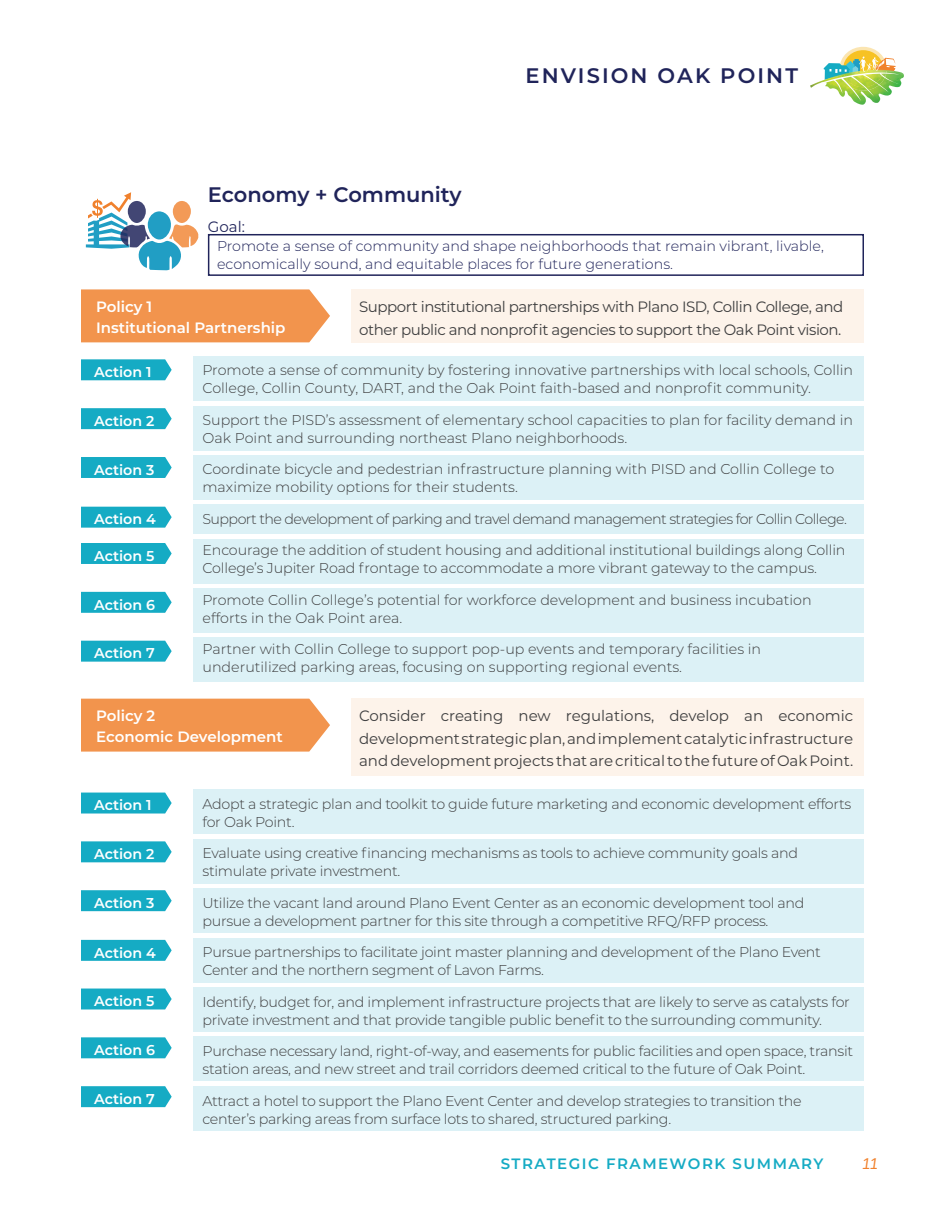
<style>
.page{position:relative;width:945px;height:1215px;background:#fff}
.page>*{position:absolute;margin:0;border:0;box-sizing:border-box;transform-origin:0 0}
.Header_2{font:600 21px "Montserrat";letter-spacing:.1em;color:#20245a}
.Map_Graph_title{font:15px/22.5px "Montserrat";letter-spacing:-.03em;color:#3e3e3f}
.Header_2-2{font:600 15px "Montserrat";color:#fff}
.t1{font:600 15px "Montserrat";letter-spacing:.1em;color:#15abc4}
.Map_Graph_title-2{font:15px "Montserrat";color:#20245a}
.t2{font:italic 15px "Sanchez";color:#f1822e}
.Caption_dark{font:300 14.25px/18px "Montserrat";letter-spacing:-.02em;color:#3e3e3f}
.Caption_dark-2{font:300 14.25px/18px "Montserrat";color:#3e3e3f}
.Caption_dark-3{font:300 14.25px/18px "Montserrat";color:#20245a}
.Caption_white{font:600 14.25px "Montserrat";letter-spacing:-.005em;color:#fff}
.Caption_dark-4{font:300 14.25px "Montserrat";letter-spacing:-.04em;color:#3e3e3f}
</style>
<div class="page">
<div style="left:839px;top:47px;width:48px;height:44px;background:#fbe5b1;border-radius:50%"></div>
<div style="left:843px;top:50px;width:40px;height:37px;background:#f7c224;border-radius:50%"></div>
<img style="left:810px;top:72px;width:94px;height:33px">
<img style="left:820px;top:56px;width:80px;height:45px">
<div style="left:193px;top:504px;width:671px;height:30px;background:#dcf1f6"></div>
<div style="left:208px;top:234px;width:656px;height:42px;border:2px solid #20245a"></div>
<div style="left:81px;top:289px;width:249px;height:53px;background:#f2944d"></div>
<div style="left:81px;top:699px;width:249px;height:53px;background:#f2944d"></div>
<svg style="left:81px;top:359px;width:91px;height:21px;background:#21afc7"></svg>
<svg style="left:81px;top:793px;width:91px;height:21px;background:#23b0c7"></svg>
<div style="left:81px;top:543px;width:91px;height:21px;background:#15abc4"></div>
<div style="left:81px;top:989px;width:91px;height:20px;background:#15abc4"></div>
<svg style="left:81px;top:408px;width:91px;height:21px;background:#20aec6"></svg>
<svg style="left:81px;top:841px;width:91px;height:21px;background:#22afc7"></svg>
<svg style="left:81px;top:592px;width:91px;height:21px;background:#20afc6"></svg>
<svg style="left:81px;top:1037px;width:91px;height:21px;background:#22afc7"></svg>
<div style="left:81px;top:457px;width:91px;height:21px;background:#15abc4"></div>
<svg style="left:81px;top:890px;width:91px;height:21px;background:#20afc6"></svg>
<svg style="left:81px;top:641px;width:91px;height:21px;background:#21afc7"></svg>
<svg style="left:81px;top:1086px;width:91px;height:21px;background:#20afc6"></svg>
<svg style="left:81px;top:507px;width:91px;height:21px;background:#22afc7"></svg>
<svg style="left:81px;top:940px;width:91px;height:21px;background:#1faec6"></svg>
<div style="left:193px;top:356px;width:671px;height:45px;background:#dcf1f6"></div>
<div style="left:193px;top:790px;width:671px;height:44px;background:#dcf1f6"></div>
<div style="left:193px;top:455px;width:671px;height:45px;background:#dcf1f6"></div>
<div style="left:193px;top:888px;width:671px;height:45px;background:#dcf1f6"></div>
<div style="left:193px;top:588px;width:671px;height:45px;background:#dcf1f6"></div>
<div style="left:193px;top:987px;width:671px;height:45px;background:#dcf1f6"></div>
<div style="left:351px;top:289px;width:513px;height:53px;background:#fdf3ea"></div>
<div style="left:351px;top:698px;width:513px;height:77px;background:#fdf3ea"></div>
<div style="left:193px;top:406px;width:671px;height:44px;background:#dcf1f6"></div>
<div style="left:193px;top:839px;width:671px;height:45px;background:#dcf1f6"></div>
<div style="left:193px;top:539px;width:671px;height:45px;background:#dcf1f6"></div>
<div style="left:193px;top:938px;width:671px;height:44px;background:#dcf1f6"></div>
<div style="left:193px;top:638px;width:671px;height:44px;background:#dcf1f6"></div>
<div style="left:193px;top:1036px;width:671px;height:45px;background:#dcf1f6"></div>
<div style="left:193px;top:1086px;width:671px;height:45px;background:#dcf1f6"></div>
<svg style="left:86px;top:192px;width:112px;height:78px"></svg>
<svg style="left:128px;top:201px;width:18px;height:22px"></svg>
<h1 class="Header_2" style="left:526px;top:61px;width:274px">ENVISION OAK POINT</h1>
<p class="Header_2" style="left:208px;top:180px;width:256px">Economy + Community</p>
<p class="Caption_dark-3" style="left:217px;top:237px;width:608px">Promote a sense of community and shape neighborhoods that remain vibrant, livable, economically sound, and equitable places for future generations.</p>
<p class="Map_Graph_title-2" style="left:208px;top:217px;width:39px">Goal:</p>
<p class="Header_2-2" style="left:96px;top:296px;width:58px">Policy 1</p>
<p class="Header_2-2" style="left:96px;top:317px;width:191px">I nstitutional Partnership</p>
<p class="Map_Graph_title" style="left:359px;top:295px;width:486px">Support institutional partnerships with Plano ISD, Collin College, and other public and nonprofit agencies to support the Oak Point vision.</p>
<p class="Caption_white" style="left:94px;top:362px;width:59px">Action 1</p>
<p class="Caption_white" style="left:94px;top:411px;width:62px">Action 2</p>
<p class="Caption_white" style="left:94px;top:460px;width:62px">Action 3</p>
<p class="Caption_white" style="left:94px;top:509px;width:63px">Action 4</p>
<p class="Caption_white" style="left:94px;top:546px;width:62px">Action 5</p>
<p class="Caption_white" style="left:94px;top:594px;width:62px">Action 6</p>
<p class="Caption_white" style="left:94px;top:643px;width:62px">Action 7</p>
<p class="Caption_dark-2" style="left:202px;top:361px;width:652px">Promote a sense of community by fostering innovative partnerships with local schools, Collin<br>College, Collin County, DART, and the Oak Point faith-based and nonprofit community.</p>
<p class="Caption_dark-2" style="left:202px;top:410px;width:652px">Support the PISD’s assessment of elementary school capacities to plan for facility demand in<br>Oak Point and surrounding northeast Plano neighborhoods.</p>
<p class="Caption_dark-2" style="left:202px;top:460px;width:633px">Coordinate bicycle and pedestrian infrastructure planning with PISD and Collin College to maximize mobility options for their students.</p>
<p class="Caption_dark-4" style="left:202px;top:509px;width:646px">Support the development of parking and travel demand management strategies for Collin College.</p>
<p class="Caption_dark" style="left:202px;top:541px;width:645px">Encourage the addition of student housing and additional institutional buildings along Collin<br>College’s Jupiter Road frontage to accommodate a more vibrant gateway to the campus.</p>
<p class="Caption_dark-2" style="left:202px;top:590px;width:611px">Promote Collin College’s potential for workforce development and business incubation efforts in the Oak Point area.</p>
<p class="Caption_dark-2" style="left:202px;top:640px;width:560px">Partner with Collin College to support pop-up events and temporary facilities in underutilized parking areas, focusing on supporting regional events.</p>
<p class="Header_2-2" style="left:96px;top:705px;width:61px">Policy 2</p>
<p class="Header_2-2" style="left:96px;top:726px;width:188px">Economic Development</p>
<p class="Map_Graph_title" style="left:359px;top:704px;width:496px;text-align:justify">Consider creating new regulations, develop an economic development strategic plan, and implement catalytic infrastructure and development projects that are critical to the future of Oak Point.</p>
<p class="Caption_white" style="left:94px;top:795px;width:59px">Action 1</p>
<p class="Caption_white" style="left:94px;top:844px;width:62px">Action 2</p>
<p class="Caption_white" style="left:94px;top:893px;width:62px">Action 3</p>
<p class="Caption_white" style="left:94px;top:942px;width:63px">Action 4</p>
<p class="Caption_white" style="left:94px;top:991px;width:62px">Action 5</p>
<p class="Caption_white" style="left:94px;top:1040px;width:62px">Action 6</p>
<p class="Caption_white" style="left:94px;top:1089px;width:62px">Action 7</p>
<p class="Caption_dark" style="left:202px;top:794px;width:650px">Adopt a strategic plan and toolkit to guide future marketing and economic development efforts for Oak Point.</p>
<p class="Caption_dark" style="left:202px;top:844px;width:597px">Evaluate using creative financing mechanisms as tools to achieve community goals and stimulate private investment.</p>
<p class="Caption_dark" style="left:202px;top:893px;width:603px">Utilize the vacant land around Plano Event Center as an economic development tool and pursue a development partner for this site through a competitive RFQ/RFP process.</p>
<p class="Caption_dark" style="left:202px;top:943px;width:620px">Pursue partnerships to facilitate joint master planning and development of the Plano Event<br>Center and the northern segment of Lavon Farms.</p>
<p class="Caption_dark" style="left:202px;top:992px;width:649px">Identify, budget for, and implement infrastructure projects that are likely to serve as catalysts for private investment and that provide tangible public benefit to the surrounding community.</p>
<p class="Caption_dark" style="left:202px;top:1042px;width:652px">Purchase necessary land, right-of-way, and easements for public facilities and open space, transit station areas, and new street and trail corridors deemed critical to the future of Oak Point.</p>
<p class="Caption_dark" style="left:202px;top:1091px;width:601px">Attract a hotel to support the Plano Event Center and develop strategies to transition the center’s parking areas from surface lots to shared, structured parking.</p>
<p class="t1" style="left:501px;top:1153px;width:324px">Strategic Framework Summary</p>
<p class="t2" style="left:862px;top:1154px;width:17px">11</p>
</div>
